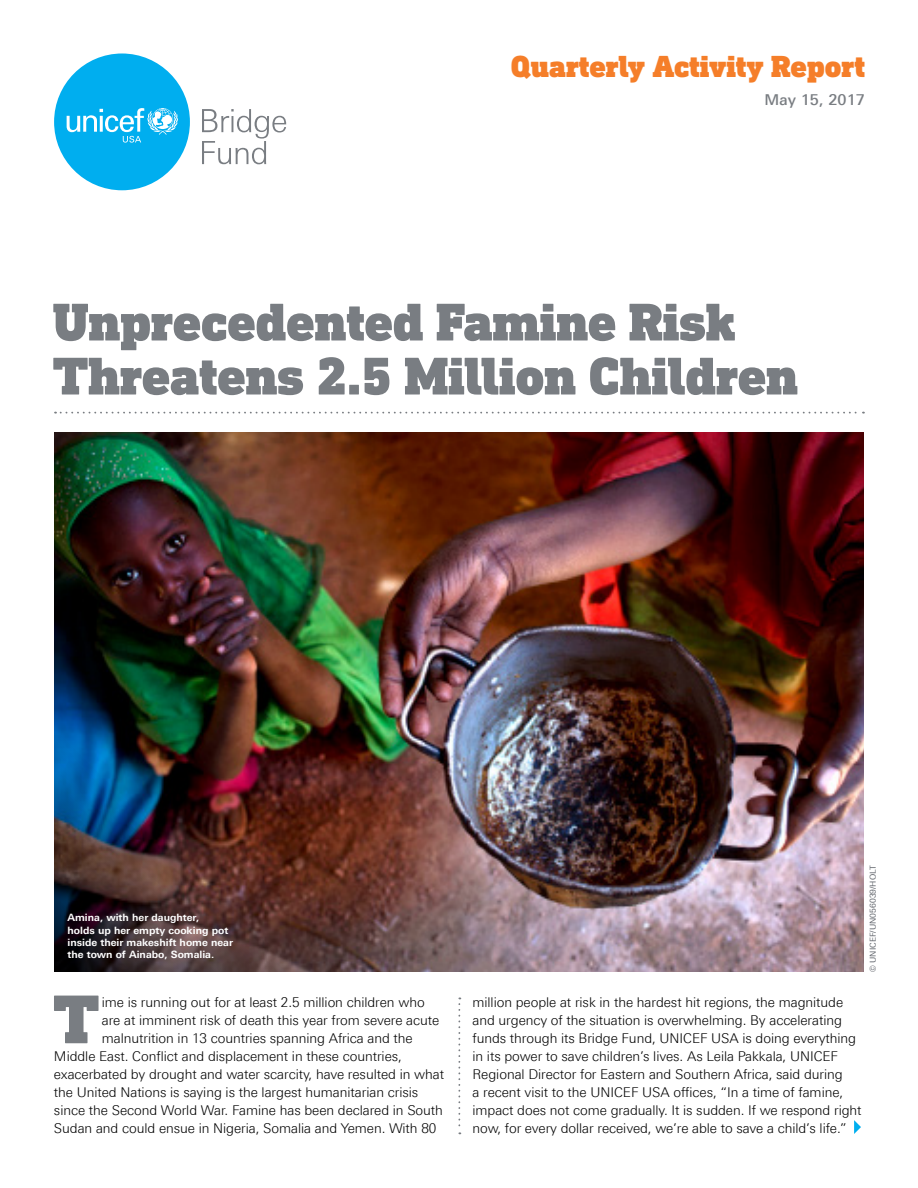
<style>
.page{position:relative;width:918px;height:1188px;background:#fff}
.page>*{position:absolute;margin:0;border:0;box-sizing:border-box;transform-origin:0 0}
.t1{font:900 70.2px "DIN Next Slab Pro";color:#797d82}
.t2{font:900 54px/54px "DIN Next Slab Pro";letter-spacing:-.005em;color:#797d82}
.t3{font:900 31.05px "DIN Next Slab Pro";color:#f57e29}
.t4{font:500 15px "Linotype Univers 530";letter-spacing:.01em;color:#797d82}
.t5{font:300 13.5px/18px "Linotype Univers 330";letter-spacing:-.005em;color:#000}
.t6{font:700 10.2px/12.3px "Linotype Univers 630";color:#fff}
.t7{font:8.25px "Linotype Univers 430";color:#5f636a}
</style>
<div class="page">
<div style="left:54px;top:53px;width:136px;height:137px;background:#00aeef;border-radius:50%"></div>
<svg style="left:67px;top:108px;width:111px;height:35px"></svg>
<svg style="left:202px;top:109px;width:84px;height:55px"></svg>
<img style="left:54px;top:432px;width:810px;height:540px">
<img style="left:54px;top:735px;width:237px;height:237px">
<svg style="left:55px;top:412px;width:809px;height:2px"></svg>
<svg style="left:458px;top:998px;width:2px;height:136px"></svg>
<svg style="left:854px;top:1120px;width:7px;height:14px"></svg>
<h3 class="t3" style="left:511px;top:48px;width:355px">Quarterly Activity Report</h3>
<p class="t4" style="left:765px;top:91px;width:102px">May 15, 2017</p>
<h2 class="t2" style="left:53px;top:295px;width:747px">Unprecedented Famine Risk<br>Threatens 2.5 Million Children</h2>
<p class="t6" style="left:68px;top:911px;width:167px">Amina, with her daughter,<br>holds up her empty cooking pot inside their makeshift home near the town of Ainabo, Somalia.</p>
<h1 class="t1" style="left:53px;top:977px;width:48px">T</h1>
<p class="t5" style="left:102px;top:993px;width:324px">ime is running out for at least 2.5 million children who</p>
<p class="t5" style="left:102px;top:1011px;width:339px">are at imminent risk of death this year from severe acute</p>
<p class="t5" style="left:102px;top:1029px;width:312px">malnutrition in 13 countries spanning Africa and the</p>
<p class="t5" style="left:54px;top:1047px;width:350px">Middle East. Conflict and displacement in these countries,</p>
<p class="t5" style="left:54px;top:1065px;width:392px">exacerbated by drought and water scarcity, have resulted in what</p>
<p class="t5" style="left:54px;top:1083px;width:366px">the United Nations is saying is the largest humanitarian crisis</p>
<p class="t5" style="left:54px;top:1101px;width:391px">since the Second World War. Famine has been declared in South</p>
<p class="t5" style="left:54px;top:1119px;width:384px">Sudan and could ensue in Nigeria, Somalia and Yemen. With 80</p>
<p class="t7" style="left:868px;top:972px;width:108px;rotate:-90deg">© UNICEF/UN056039/HOLT</p>
<p class="t5" style="left:472px;top:993px;width:391px">million people at risk in the hardest hit regions, the magnitude and urgency of the situation is overwhelming. By accelerating funds through its Bridge Fund, UNICEF USA is doing everything in its power to save children’s lives. As Leila Pakkala, UNICEF Regional Director for Eastern and Southern Africa, said during<br>a recent visit to the UNICEF USA offices, “In a time of famine, impact does not come gradually. It is sudden. If we respond right now, for every dollar received, we’re able to save a child’s life.”</p>
</div>
